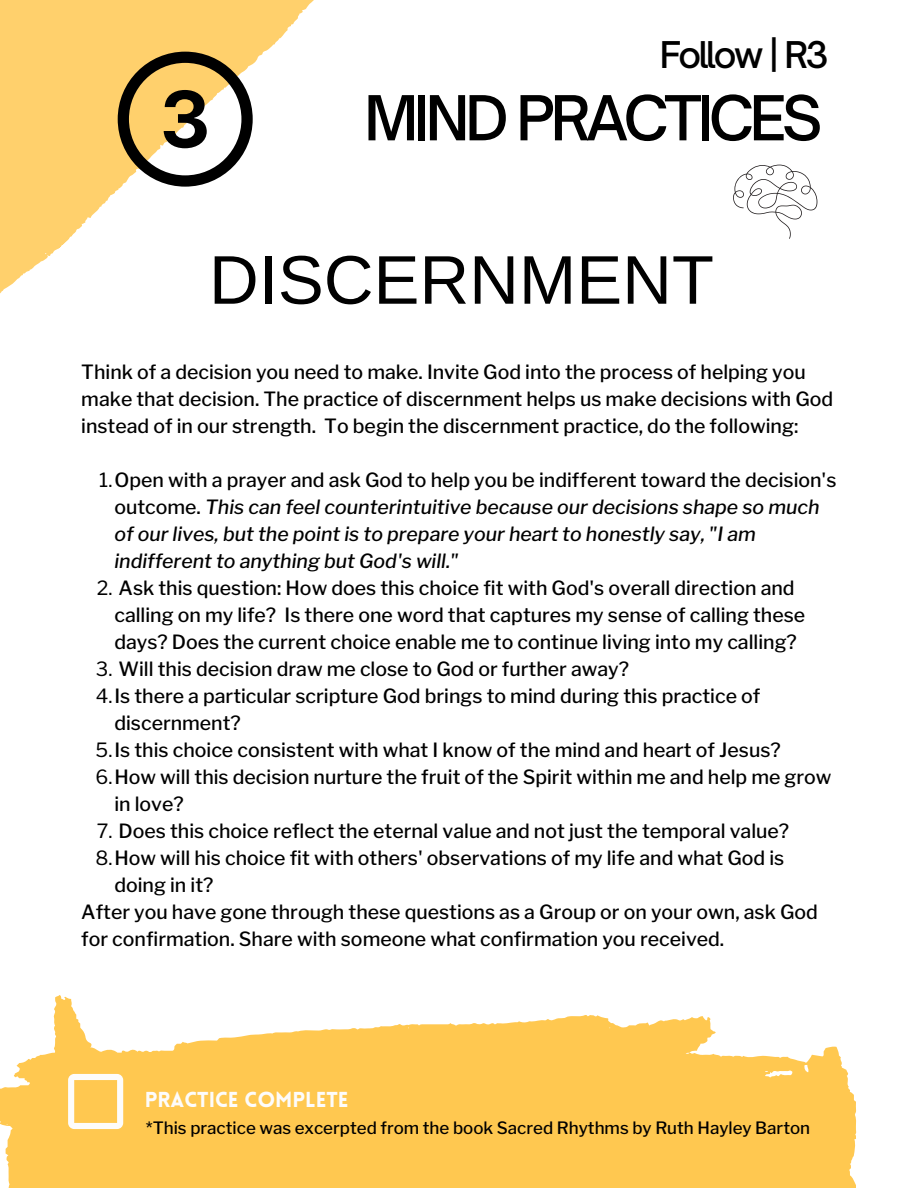
<style>
.page{position:relative;width:918px;height:1188px;background:#fff}
.page>*{position:absolute;margin:0;border:0;box-sizing:border-box;transform-origin:0 0}
.t1{font:68.85px "Arimo";color:#000}
.t2{font:500 59.25px "Open Sauce One";letter-spacing:-.07em;color:#000}
.t3{font:500 35.25px "Open Sauce One";letter-spacing:-.07em;color:#000}
.t4{font:900 21.15px "Lovelo";color:#fdfcfb}
.t5{font:500 19.5px/27px "Libre Franklin";color:#000}
.t6{font:italic 500 19.5px/27px "Libre Franklin";color:#000}
.t7{font:500 16.95px "Libre Franklin";color:#000}
.s1{font-weight:400;font-style:normal}
.s2{font-style:normal}
.s3{font-weight:400}
</style>
<div class="page">
<svg style="left:0;top:0;width:314px;height:294px;fill:#ffd06c"></svg>
<svg style="left:0;top:995px;width:857px;height:193px;fill:#ffc850"></svg>
<svg style="left:68px;top:1074px;width:55px;height:55px"></svg>
<svg style="left:733px;top:165px;width:84px;height:74px"></svg>
<svg style="left:118px;top:52px;width:135px;height:135px"></svg>
<p class="t3" style="left:660px;top:33px;width:171px">Follow | R3</p>
<p class="t2" style="left:364px;top:81px;width:460px">MIND PRACTICES</p>
<p class="t1" style="left:209px;top:241px;width:506px">DISCERNMENT</p>
<p class="t5" style="left:81px;top:358px;width:754px">Think of a decision you need to make. Invite God into the process of helping you make that decision. The practice of discernment helps us make decisions with God instead of in our strength. To begin the discernment practice, do the following:</p>
<p class="t6" style="left:114px;top:466px;width:724px;text-indent:-15px"><span class="s1">1.</span><span class="s2">Open with a prayer and ask God to help you be indifferent toward the decision's outcome.</span> This can feel counterintuitive because our decisions shape so much of our lives, but the point is to prepare your heart to honestly say, "I am indifferent to anything but God's will."</p>
<p class="t5" style="left:114px;top:574px;width:692px;text-indent:-18px"><span class="s3">2.</span> Ask this question: How does this choice fit with God's overall direction and calling on my life? Is there one word that captures my sense of calling these days? Does the current choice enable me to continue living into my calling?</p>
<p class="t5" style="left:96px;top:655px;width:535px"><span class="s3">3.</span> Will this decision draw me close to God or further away?</p>
<p class="t5" style="left:114px;top:682px;width:648px;text-indent:-19px"><span class="s3">4.</span>Is there a particular scripture God brings to mind during this practice of discernment?</p>
<p class="t5" style="left:96px;top:736px;width:687px"><span class="s3">5.</span>Is this choice consistent with what I know of the mind and heart of Jesus?</p>
<p class="t5" style="left:114px;top:763px;width:719px;text-indent:-19px"><span class="s3">6.</span>How will this decision nurture the fruit of the Spirit within me and help me grow in love?</p>
<p class="t5" style="left:97px;top:817px;width:694px"><span class="s3">7.</span> Does this choice reflect the eternal value and not just the temporal value?</p>
<p class="t5" style="left:114px;top:844px;width:671px;text-indent:-19px"><span class="s3">8.</span>How will his choice fit with others' observations of my life and what God is doing in it?</p>
<p class="t5" style="left:81px;top:898px;width:738px">After you have gone through these questions as a Group or on your own, ask God for confirmation. Share with someone what confirmation you received.</p>
<p class="t4" style="left:145px;top:1091px;width:205px">PRACTICE COMPLETE</p>
<p class="t7" style="left:146px;top:1118px;width:666px">*This practice was excerpted from the book Sacred Rhythms by Ruth Hayley Barton</p>
</div>
